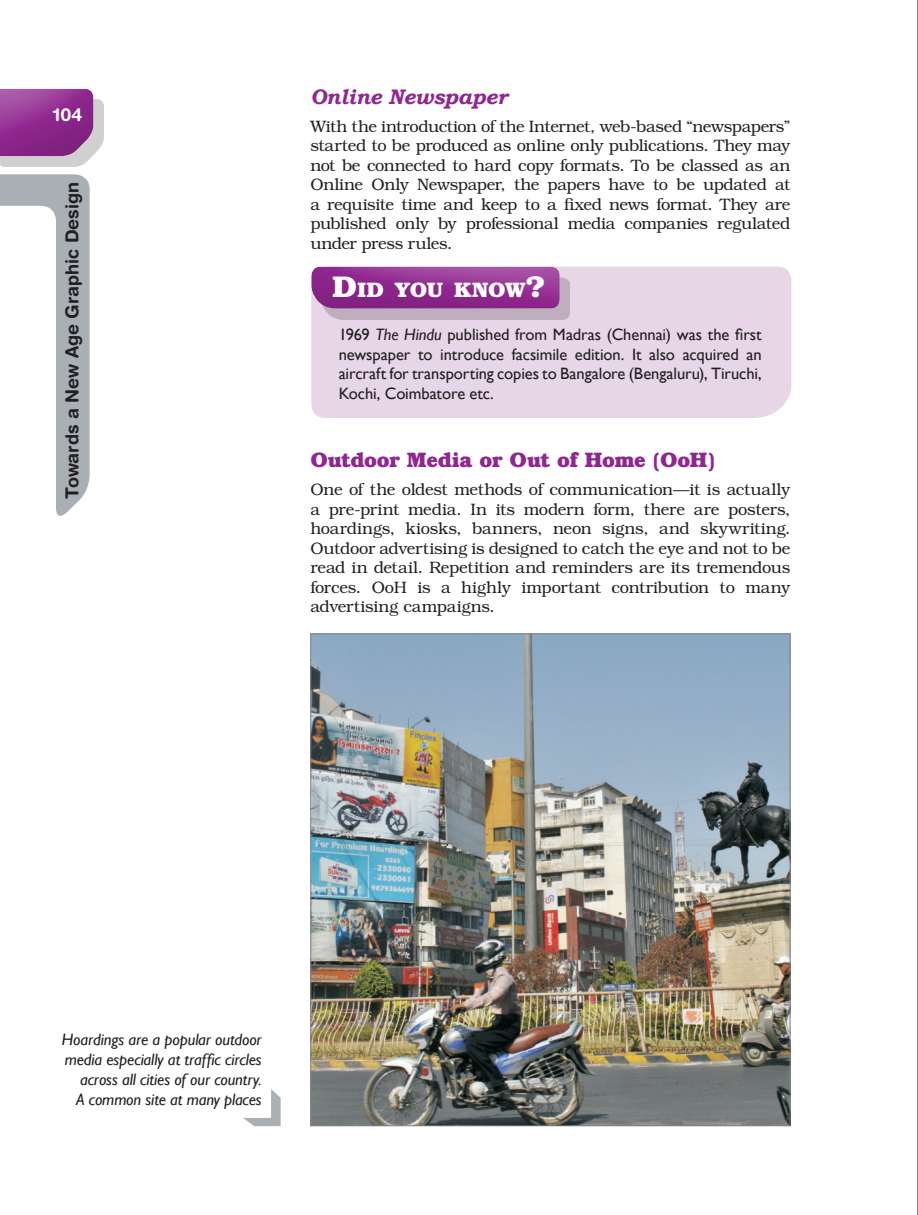
<style>
.page{position:relative;width:918px;height:1215px;background:#fff}
.page>*{position:absolute;margin:0;border:0;box-sizing:border-box;transform-origin:0 0}
.t1{font:700 21px "Bookman";letter-spacing:-.015em;color:#90268f}
.t2{font:italic 700 21px "Bookman Old Style";letter-spacing:-.01em;color:#90268f}
.t3{font:700 21px "Bookman";letter-spacing:-.015em;color:#fff}
.t4{font:700 18px "Helvetica Rounded LT Std";color:#231f20}
.t5{font:700 18px "Helvetica Rounded LT Std";color:#fff}
.t6{font:300 16.5px/19.5px "Bookman Std";letter-spacing:-.015em;color:#231f20;text-align:justify}
.t7{font:16.5px/19.5px "Gill Sans";letter-spacing:-.005em;color:#231f20;text-align:justify}
.t8{font:italic 16.5px/19.8px "Gill Sans";letter-spacing:-.005em;color:#231f20;text-align:right}
.s1{font-size:30px}
.s2{font-style:italic}
</style>
<div class="page">
<div style="left:0;top:99px;width:104px;height:68px;background:#231f20;opacity:.21"></div>
<div style="left:0;top:88px;width:94px;height:70px;background:#231f20;opacity:.22"></div>
<svg style="left:0;top:174px;width:90px;height:342px"></svg>
<hr style="left:917px;top:0;width:1px;height:1215px;background:#616164">
<img style="left:312px;top:636px;width:476px;height:488px">
<svg style="left:243px;top:1089px;width:38px;height:37px"></svg>
<div style="left:311px;top:267px;width:480px;height:151px;background:#e6d6e8"></div>
<div style="left:321px;top:278px;width:249px;height:42px;background:#bdafbe"></div>
<div style="left:311px;top:265px;width:251px;height:45px;background:#231f20;opacity:.22"></div>
<p class="t5" style="left:53px;top:103px;width:31px">104</p>
<p class="t4" style="left:61px;top:499px;width:318px;rotate:-90deg">Towards a New Age Graphic Design</p>
<p class="t2" style="left:310px;top:81px;width:199px">Online Newspaper</p>
<p class="t6" style="left:310px;top:117px;width:482px">With the introduction of the Internet, web-based “newspapers” started to be produced as online only publications. They may not be connected to hard copy formats. To be classed as an Online Only Newspaper, the papers have to be updated at a requisite time and keep to a fixed news format. They are published only by professional media companies regulated under press rules.</p>
<p class="t3" style="left:332px;top:276px;width:215px"><span class="s1">D</span>ID YOU KNOW<span class="s1">?</span></p>
<p class="t7" style="left:339px;top:325px;width:425px">1969 <span class="s2">The Hindu</span> published from Madras (Chennai) was the first newspaper to introduce facsimile edition. It also acquired an aircraft for transporting copies to Bangalore (Bengaluru), Tiruchi, Kochi, Coimbatore etc.</p>
<p class="t1" style="left:310px;top:447px;width:406px">Outdoor Media or Out of Home (OoH)</p>
<p class="t6" style="left:310px;top:480px;width:482px">One of the oldest methods of communication—it is actually a pre-print media. In its modern form, there are posters, hoardings, kiosks, banners, neon signs, and skywriting.<br>Outdoor advertising is designed to catch the eye and not to be read in detail. Repetition and reminders are its tremendous forces. OoH is a highly important contribution to many advertising campaigns.</p>
<p class="t8" style="left:62px;top:1030px;width:201px">Hoardings are a popular outdoor media especially at traffic circles across all cities of our country.<br>A common site at many places</p>
</div>
